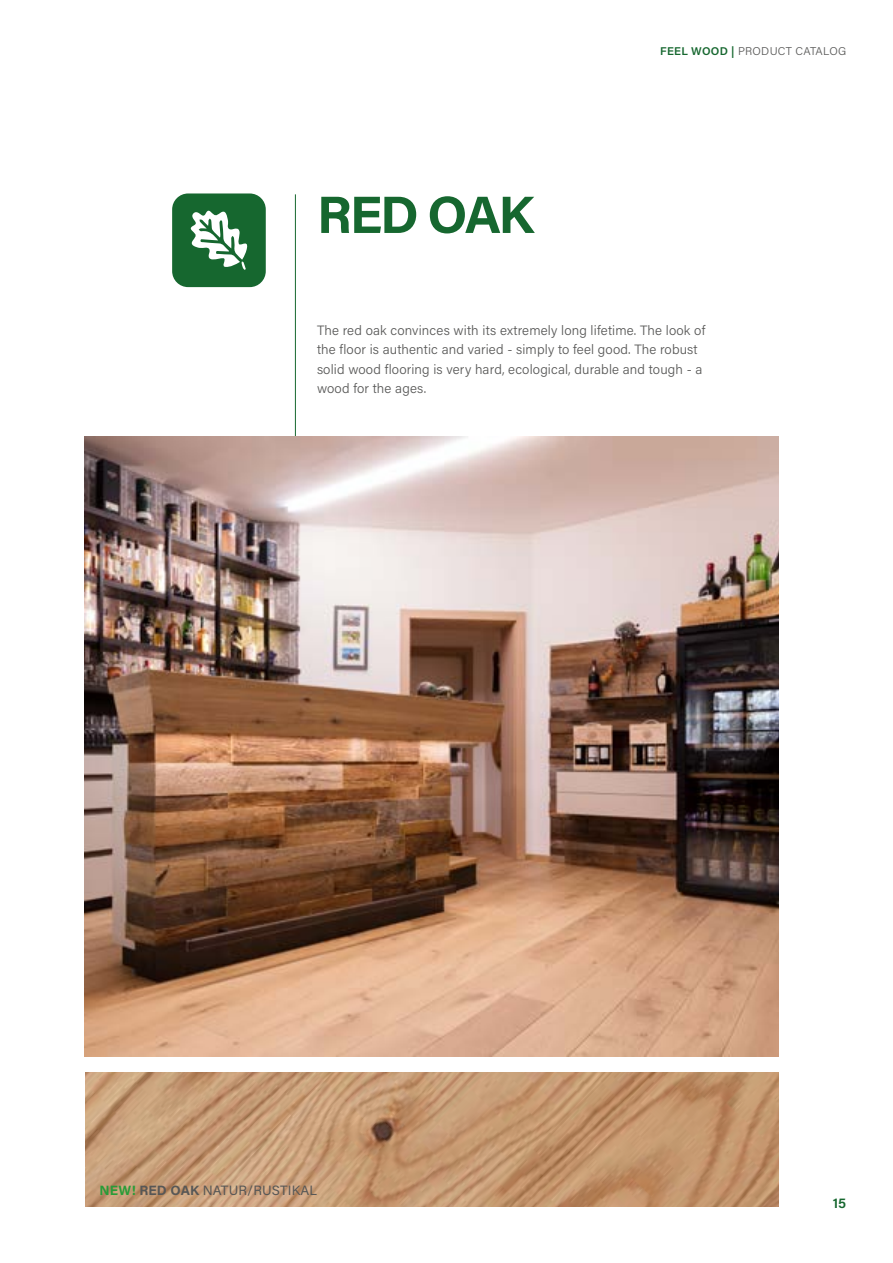
<style>
.page{position:relative;width:893px;height:1263px;background:#fff}
.page>*{position:absolute;margin:0;border:0;box-sizing:border-box;transform-origin:0 0}
.t1{font:700 52.5px "Acumin Pro";letter-spacing:-.045em;color:#16672f}
.t2{font:600 14.25px "Acumin Pro";color:#16672f}
.t3{font:300 13.5px/19.5px "Acumin Pro";letter-spacing:.01em;color:#575756}
.t4{font:13.5px "Acumin Pro";letter-spacing:.01em;color:#575756}
.t5{font:300 11.25px "Acumin Pro";letter-spacing:.025em;color:#575756}
.s1{font-weight:600;color:#16672f}
.s2{font-weight:700;color:#289c38}
.s3{font-weight:700}
</style>
<div class="page">
<hr style="left:295px;top:194px;width:1px;height:328px;background:#16672f">
<div style="left:172px;top:193px;width:94px;height:94px;background:#16672f;border-radius:16px"></div>
<svg style="left:190px;top:210px;width:58px;height:60px"></svg>
<img style="left:84px;top:437px;width:695px;height:620px">
<img style="left:86px;top:1073px;width:693px;height:133px">
<h1 class="t1" style="left:317px;top:178px;width:218px">RED OAK</h1>
<p class="t5" style="left:660px;top:43px;width:187px"><span class="s1">FEEL WOOD |</span> PRODUCT CATALOG</p>
<p class="t3" style="left:317px;top:320px;width:390px">The red oak convinces with its extremely long lifetime. The look of the floor is authentic and varied - simply to feel good. The robust solid wood flooring is very hard, ecological, durable and tough - a wood for the ages.</p>
<p class="t4" style="left:99px;top:1180px;width:219px"><span class="s2">NEW!</span> <span class="s3">RED OAK</span> NATUR/RUSTIKAL</p>
<p class="t2" style="left:833px;top:1193px;width:15px">15</p>
</div>
